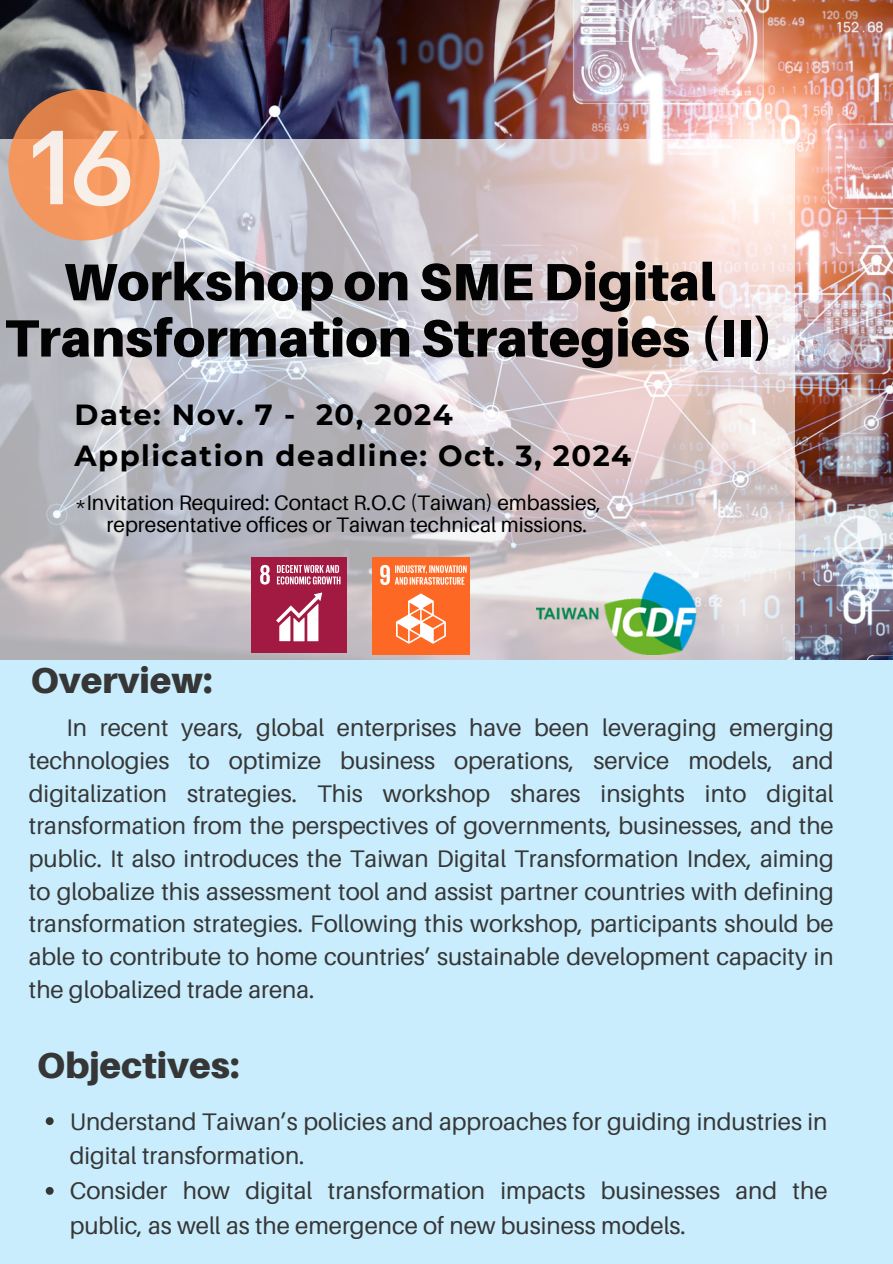
<style>
.page{position:relative;width:893px;height:1264px;background:#fff}
.page>*{position:absolute;margin:0;border:0;box-sizing:border-box;transform-origin:0 0}
.t1{font:500 103.65px "Object Sans";color:#f9f9f9}
.t2{font:900 52.5px/56.2px "Aileron";color:#030303;text-align:center}
.t3{font:900 36px "Aileron";color:#363636}
.t4{font:700 28.95px/40.3px "Montserrat";letter-spacing:.05em;color:#000}
.t5{font:24px/32.7px "Aileron";color:#363636}
.t6{font:21px "Aileron";color:#000}
</style>
<div class="page">
<div style="left:0;top:0;width:892px;height:1263px;background:#c9edfd"></div>
<img style="left:0;top:0;width:892px;height:659px">
<svg style="left:0;top:139px;width:794px;height:520px"></svg>
<svg style="left:8px;top:89px;width:152px;height:151px;fill:#f3965e"></svg>
<img style="left:536px;top:572px;width:169px;height:82px">
<div style="left:372px;top:557px;width:98px;height:98px;background:#fd6925"></div>
<svg style="left:380px;top:565px;width:86px;height:78px"></svg>
<div style="left:251px;top:557px;width:96px;height:95px;background:#a21942"></div>
<svg style="left:260px;top:565px;width:10px;height:19px"></svg>
<svg style="left:276px;top:592px;width:46px;height:49px"></svg>
<svg style="left:277px;top:565px;width:63px;height:19px"></svg>
<svg style="left:46px;top:1117px;width:8px;height:7px"></svg>
<svg style="left:46px;top:1187px;width:8px;height:7px"></svg>
<h1 class="t1" style="left:31px;top:128px;width:105px">16</h1>
<p class="t2" style="left:5px;top:253px;width:770px">Workshop on SME Digital<br>Transformation Strategies (II)</p>
<p class="t4" style="left:75px;top:395px;width:558px">Date: Nov. 7 - 20, 2024<br>Application deadline: Oct. 3, 2024</p>
<p class="t6" style="left:75px;top:489px;width:527px">*Invitation Required: Contact R.O.C (Taiwan) embassies,</p>
<h1 class="t6" style="left:107px;top:511px;width:482px">representative offices or Taiwan technical missions.</h1>
<p class="t3" style="left:30px;top:658px;width:183px">Overview:</p>
<p class="t5" style="left:29px;top:711px;width:806px;text-align:justify;text-indent:38px">In recent years, global enterprises have been leveraging emerging technologies to optimize business operations, service models, and digitalization strategies. This workshop shares insights into digital transformation from the perspectives of governments, businesses, and the public. It also introduces the Taiwan Digital Transformation Index, aiming to globalize this assessment tool and assist partner countries with defining transformation strategies. Following this workshop, participants should be able to contribute to home countries’ sustainable development capacity in the globalized trade arena.</p>
<h3 class="t3" style="left:37px;top:1043px;width:204px">Objectives:</h3>
<p class="t5" style="left:70px;top:1103px;width:759px;line-height:34.8px">Understand Taiwan’s policies and approaches for guiding industries in digital transformation.</p>
<p class="t5" style="left:70px;top:1172px;width:759px;line-height:34.8px">Consider how digital transformation impacts businesses and the public, as well as the emergence of new business models.</p>
</div>
